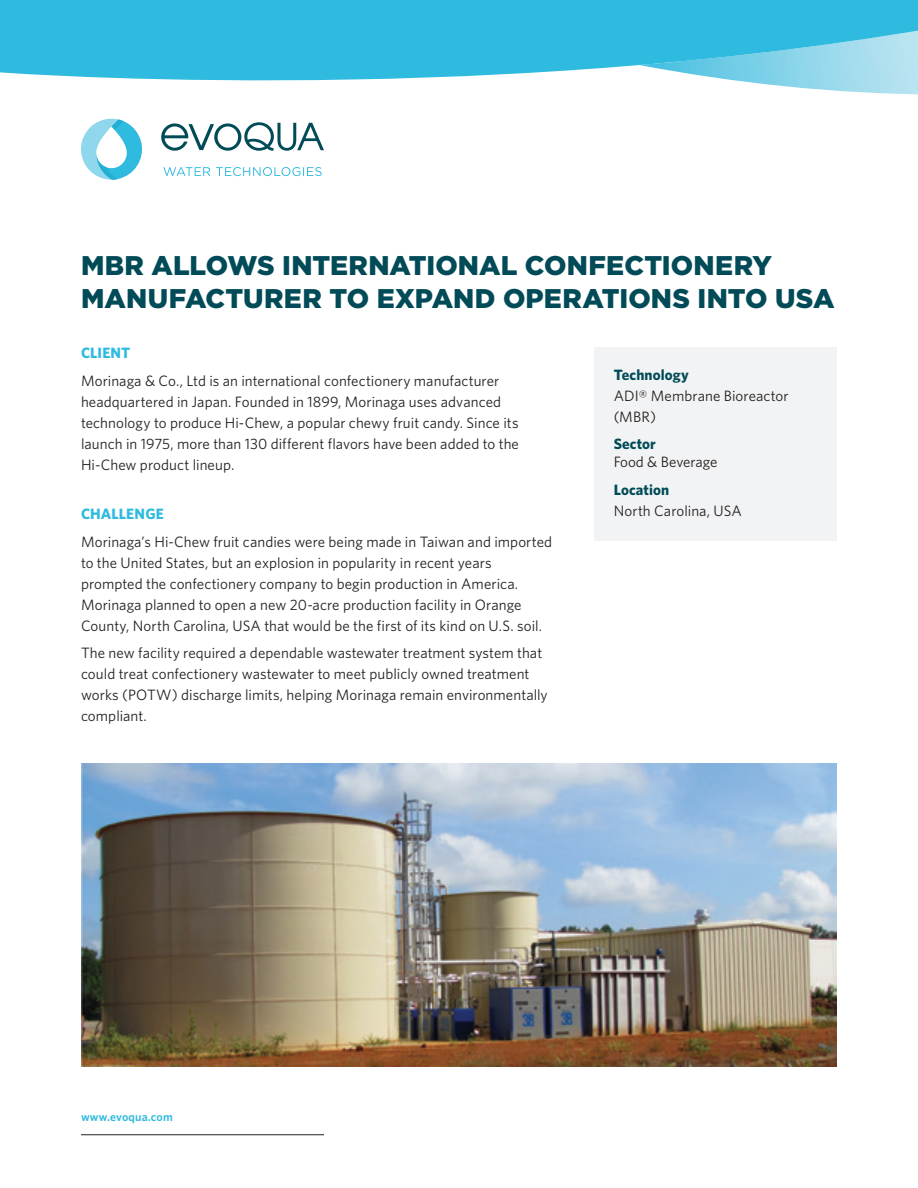
<style>
.page{position:relative;width:918px;height:1188px;background:#fff}
.page>*{position:absolute;margin:0;border:0;box-sizing:border-box;transform-origin:0 0}
.Headline_-_Cover{font:900 27px/33px "Gotham";letter-spacing:.005em;color:#004b57}
.Body{font:15px/21px "Whitney";letter-spacing:.005em;color:#231f20}
.Overview_Body{font:15px/21px "Whitney";letter-spacing:.005em;color:#231f20}
.Overview_Head{font:700 15px "Whitney";letter-spacing:.005em;color:#004b57}
.Secondary_Subhead{font:700 15px "Whitney";letter-spacing:.01em;color:#2fbadf}
.evoqua_com{font:600 12px "Whitney";letter-spacing:.015em;color:#2fbadf}
</style>
<div class="page">
<img style="left:81px;top:764px;width:756px;height:303px">
<svg style="left:0;top:0;width:918px;height:95px;fill:#2fbadf"></svg>
<svg style="left:161px;top:122px;width:163px;height:29px"></svg>
<svg style="left:164px;top:167px;width:46px;height:9px"></svg>
<svg style="left:216px;top:167px;width:106px;height:9px"></svg>
<svg style="left:81px;top:119px;width:61px;height:61px"></svg>
<hr style="left:81px;top:1134px;width:243px;height:1px;background:#231f20">
<div style="left:594px;top:348px;width:243px;height:193px;background:#f2f3f4"></div>
<p class="Headline_-_Cover" style="left:81px;top:248px;width:755px">MBR ALLOWS INTERNATIONAL CONFECTIONERY<br>MANUFACTURER TO EXPAND OPERATIONS INTO USA</p>
<p class="Secondary_Subhead" style="left:81px;top:344px;width:51px">CLIENT</p>
<p class="Body" style="left:81px;top:370px;width:440px">Morinaga &amp; Co., Ltd is an international confectionery manufacturer headquartered in Japan. Founded in 1899, Morinaga uses advanced technology to produce Hi-Chew, a popular chewy fruit candy. Since its launch in 1975, more than 130 different flavors have been added to the Hi-Chew product lineup.</p>
<p class="Secondary_Subhead" style="left:81px;top:505px;width:84px">CHALLENGE</p>
<p class="Body" style="left:81px;top:531px;width:473px">Morinaga’s Hi-Chew fruit candies were being made in Taiwan and imported to the United States, but an explosion in popularity in recent years prompted the confectionery company to begin production in America.<br>Morinaga planned to open a new 20-acre production facility in Orange County, North Carolina, USA that would be the first of its kind on U.S. soil.</p>
<p class="Body" style="left:81px;top:642px;width:468px">The new facility required a dependable wastewater treatment system that could treat confectionery wastewater to meet publicly owned treatment works (POTW) discharge limits, helping Morinaga remain environmentally compliant.</p>
<p class="Overview_Head" style="left:614px;top:365px;width:76px">Technology</p>
<p class="Overview_Body" style="left:614px;top:385px;width:177px">ADI® Membrane Bioreactor (MBR)</p>
<p class="Overview_Head" style="left:614px;top:435px;width:44px">Sector</p>
<p class="Overview_Body" style="left:614px;top:451px;width:105px">Food &amp; Beverage</p>
<p class="Overview_Head" style="left:614px;top:481px;width:57px">Location</p>
<p class="Overview_Body" style="left:614px;top:500px;width:130px">North Carolina, USA</p>
<p class="evoqua_com" style="left:81px;top:1109px;width:93px">www.evoqua.com</p>
</div>
